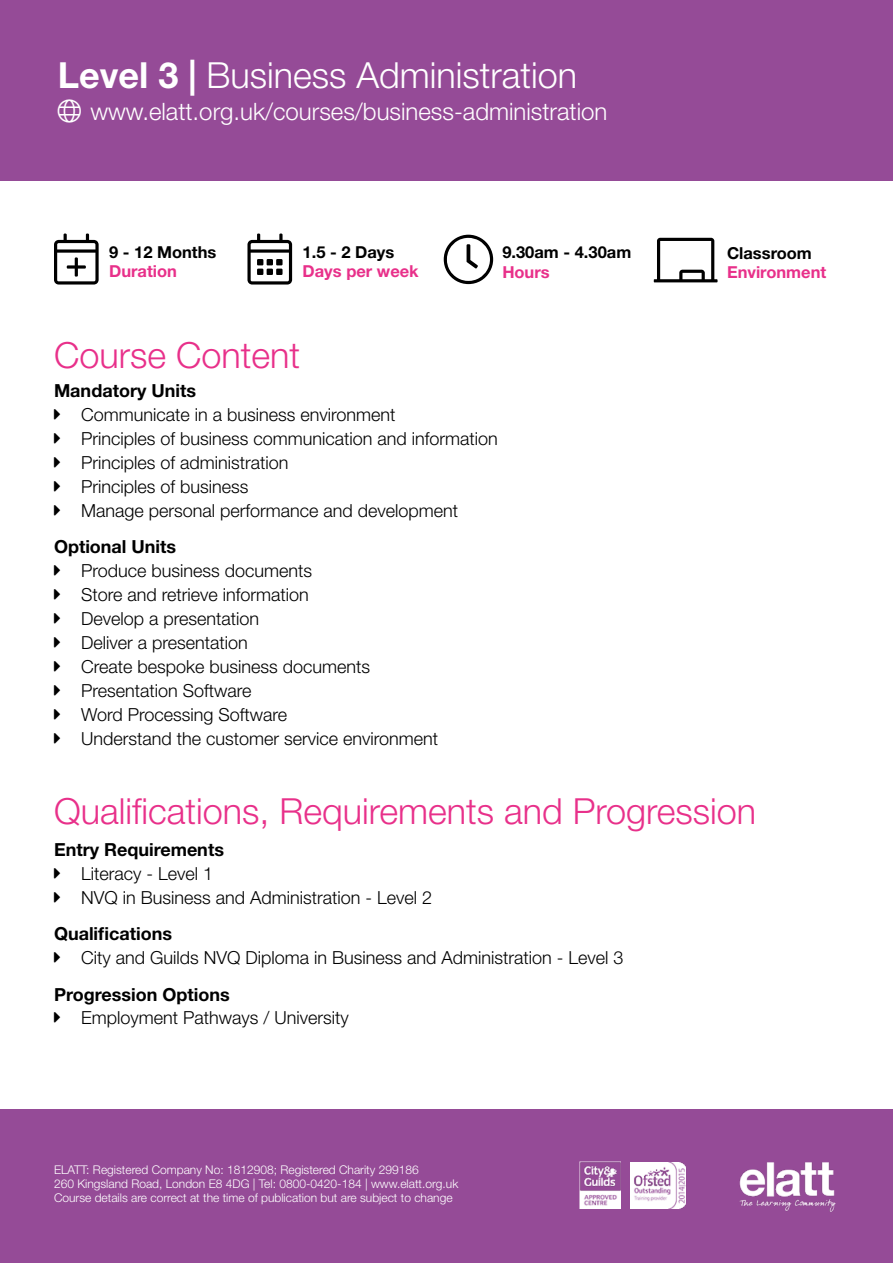
<style>
.page{position:relative;width:893px;height:1263px;background:#fff}
.page>*{position:absolute;margin:0;border:0;box-sizing:border-box;transform-origin:0 0}
.t1{font:300 36px "Helvetica Neue LT Std";color:#e8308a}
.t2{font:300 36px "Helvetica Neue LT Std";color:#fff}
.t3{font:300 24px "Helvetica Neue LT Std";color:#fff}
.t4{font:300 18px/24px "Helvetica Neue LT Std";color:#000}
.t5{font:700 18px "Helvetica Neue LT Std";color:#000}
.t6{font:700 16.5px/19.8px "Helvetica Neue LT Std";color:#000}
.t7{font:700 16.5px/19.8px "Helvetica Neue LT Std";color:#e8308a}
.t8{font:300 12px/14.4px "Helvetica Neue LT Std";color:#fff}
.s1{font-weight:700}
.s2{color:#e8308a}
.s3{color:#000}
</style>
<div class="page">
<div style="left:0;top:0;width:893px;height:181px;background:#954b97"></div>
<div style="left:0;top:1110px;width:893px;height:153px;background:#954b97"></div>
<img style="left:580px;top:1162px;width:41px;height:47px">
<img style="left:631px;top:1163px;width:54px;height:45px">
<img style="left:739px;top:1162px;width:97px;height:50px">
<h1 class="t2" style="left:58px;top:53px;width:521px"><span class="s1">Level 3 |</span> Business Administration</h1>
<h2 class="t3" style="left:90px;top:97px;width:518px">www.elatt.org.uk/courses/business-administration</h2>
<p class="t6" style="left:109px;top:241px;width:109px;text-indent:-55px">❑ 9 - 12 Months<br><span class="s2">Duration</span></p>
<p class="t7" style="left:303px;top:241px;width:118px;text-indent:-55px"><span class="s3">▲ 1.5 - 2 Days<br></span>Days per week</p>
<p class="t6" style="left:502px;top:242px;width:130px">9.30am - 4.30am</p>
<p class="t7" style="left:502px;top:262px;width:49px">Hours</p>
<h1 class="t1" style="left:54px;top:333px;width:248px">Course Content</h1>
<p class="t5" style="left:54px;top:379px;width:144px">Mandatory Units</p>
<p class="t4" style="left:81px;top:402px;width:418px">Communicate in a business environment<br>Principles of business communication and information Principles of administration<br>Principles of business<br>Manage personal performance and development</p>
<p class="t5" style="left:54px;top:535px;width:124px">Optional Units</p>
<p class="t4" style="left:81px;top:558px;width:359px">Produce business documents<br>Store and retrieve information<br>Develop a presentation<br>Deliver a presentation<br>Create bespoke business documents<br>Presentation Software<br>Word Processing Software<br>Understand the customer service environment</p>
<p class="t6" style="left:727px;top:243px;width:86px">Classroom</p>
<p class="t7" style="left:727px;top:262px;width:101px">Environment</p>
<h1 class="t1" style="left:54px;top:789px;width:704px">Qualifications, Requirements and Progression</h1>
<p class="t5" style="left:54px;top:839px;width:171px">Entry Requirements</p>
<p class="t4" style="left:81px;top:862px;width:353px">Literacy - Level 1<br>NVQ in Business and Administration - Level 2</p>
<p class="t5" style="left:54px;top:923px;width:120px">Qualifications</p>
<p class="t4" style="left:81px;top:946px;width:544px">City and Guilds NVQ Diploma in Business and Administration - Level 3</p>
<p class="t5" style="left:54px;top:983px;width:177px">Progression Options</p>
<p class="t4" style="left:81px;top:1006px;width:269px">Employment Pathways / University</p>
<p class="t8" style="left:54px;top:1162px;width:406px">ELATT: Registered Company No: 1812908; Registered Charity 299186<br>260 Kingsland Road, London E8 4DG | Tel: 0800-0420-184 | www.elatt.org.uk<br>Course details are correct at the time of publication but are subject to change</p>
</div>
